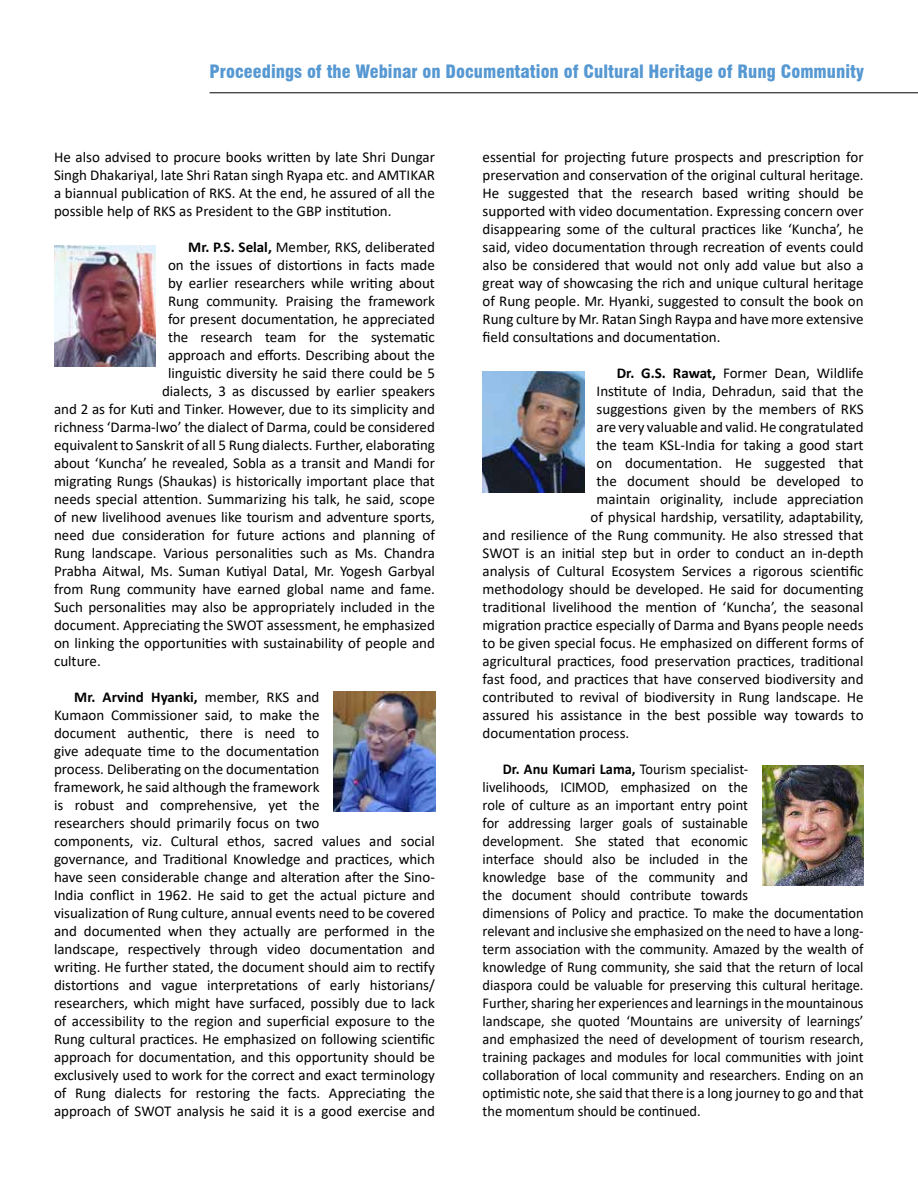
<style>
.page{position:relative;width:918px;height:1188px;background:#fff}
.page>*{position:absolute;margin:0;border:0;box-sizing:border-box;transform-origin:0 0}
.t1{font:900 condensed 18px "Swiss 721 BT";color:#5698d2}
.t2{font:15px/18px "Calibri";color:#000;text-align:justify}
.t3{font:15px/18px "Calibri";color:#000;scale:.96 1}
.s1{font-weight:700}
</style>
<div class="page">
<hr style="left:210px;top:92px;width:708px;height:1px;background:#000">
<img style="left:54px;top:246px;width:102px;height:120px">
<img style="left:483px;top:372px;width:102px;height:120px">
<img style="left:762px;top:765px;width:102px;height:120px">
<img style="left:333px;top:692px;width:102px;height:120px">
<p class="t1" style="left:210px;top:61px;width:656px">Proceedings of the Webinar on Documentation of Cultural Heritage of Rung Community</p>
<p class="t2" style="left:54px;top:148px;width:383px">He also advised to procure books written by late Shri Dungar Singh Dhakariyal, late Shri Ratan singh Ryapa etc. and AMTIKAR a biannual publication of RKS. At the end, he assured of all the possible help of RKS as President to the GBP institution.</p>
<p class="t2" style="left:188px;top:238px;width:248px"><span class="s1">Mr. P.S. Selal,</span> Member, RKS, deliberated</p>
<p class="t2" style="left:168px;top:256px;width:268px">on the issues of distortions in facts made</p>
<p class="t2" style="left:168px;top:274px;width:268px">by earlier researchers while writing about</p>
<p class="t2" style="left:168px;top:292px;width:269px">Rung community. Praising the framework</p>
<p class="t2" style="left:168px;top:310px;width:268px">for present documentation, he appreciated</p>
<p class="t2" style="left:168px;top:328px;width:269px">the research team for the systematic</p>
<p class="t2" style="left:168px;top:346px;width:269px">approach and efforts. Describing about the</p>
<p class="t2" style="left:168px;top:364px;width:269px">linguistic diversity he said there could be 5</p>
<p class="t2" style="left:162px;top:382px;width:274px">dialects, 3 as discussed by earlier speakers</p>
<p class="t2" style="left:54px;top:400px;width:382px">and 2 as for Kuti and Tinker. However, due to its simplicity and</p>
<p class="t2" style="left:54px;top:418px;width:383px">richness ‘Darma-lwo’ the dialect of Darma, could be considered</p>
<p class="t2" style="left:54px;top:436px;width:382px">equivalent to Sanskrit of all 5 Rung dialects. Further, elaborating</p>
<p class="t2" style="left:54px;top:454px;width:382px">about ‘Kuncha’ he revealed, Sobla as a transit and Mandi for</p>
<p class="t2" style="left:54px;top:472px;width:382px">migrating Rungs (Shaukas) is historically important place that</p>
<p class="t2" style="left:54px;top:490px;width:382px">needs special attention. Summarizing his talk, he said, scope</p>
<p class="t2" style="left:54px;top:508px;width:382px">of new livelihood avenues like tourism and adventure sports,</p>
<p class="t2" style="left:54px;top:526px;width:382px">need due consideration for future actions and planning of</p>
<p class="t2" style="left:54px;top:544px;width:382px">Rung landscape. Various personalities such as Ms. Chandra</p>
<p class="t2" style="left:54px;top:562px;width:382px">Prabha Aitwal, Ms. Suman Kutiyal Datal, Mr. Yogesh Garbyal</p>
<p class="t2" style="left:54px;top:580px;width:383px">from Rung community have earned global name and fame.</p>
<p class="t2" style="left:54px;top:598px;width:383px">Such personalities may also be appropriately included in the</p>
<p class="t2" style="left:54px;top:616px;width:382px">document. Appreciating the SWOT assessment, he emphasized</p>
<p class="t2" style="left:54px;top:634px;width:382px">on linking the opportunities with sustainability of people and</p>
<p class="t2" style="left:54px;top:652px;width:48px">culture.</p>
<p class="t2" style="left:54px;top:688px;width:383px;text-align:left;text-indent:20px"><span class="s1">Mr. Arvind Hyanki,</span> member, RKS and<br>Kumaon Commissioner said, to make the<br>document authentic, there is need to<br>give adequate time to the documentation<br>process. Deliberating on the documentation<br>framework, he said although the framework<br>is robust and comprehensive, yet the<br>researchers should primarily focus on two<br>components, viz. Cultural ethos, sacred values and social governance, and Traditional Knowledge and practices, which have seen considerable change and alteration after the Sino-India conflict in 1962. He said to get the actual picture and visualization of Rung culture, annual events need to be covered and documented when they actually are performed in the landscape, respectively through video documentation and writing. He further stated, the document should aim to rectify distortions and vague interpretations of early historians/ researchers, which might have surfaced, possibly due to lack of accessibility to the region and superficial exposure to the Rung cultural practices. He emphasized on following scientific approach for documentation, and this opportunity should be exclusively used to work for the correct and exact terminology of Rung dialects for restoring the facts. Appreciating the approach of SWOT analysis he said it is a good exercise and</p>
<p class="t2" style="left:483px;top:148px;width:383px">essential for projecting future prospects and prescription for preservation and conservation of the original cultural heritage.<br>He suggested that the research based writing should be supported with video documentation. Expressing concern over disappearing some of the cultural practices like ‘Kuncha’, he said, video documentation through recreation of events could also be considered that would not only add value but also a great way of showcasing the rich and unique cultural heritage of Rung people. Mr. Hyanki, suggested to consult the book on Rung culture by Mr. Ratan Singh Raypa and have more extensive field consultations and documentation.</p>
<p class="t2" style="left:617px;top:364px;width:248px"><span class="s1">Dr. G.S. Rawat,</span> Former Dean, Wildlife</p>
<p class="t2" style="left:597px;top:382px;width:269px">Institute of India, Dehradun, said that the</p>
<p class="t2" style="left:597px;top:400px;width:268px">suggestions given by the members of RKS</p>
<p class="t2" style="left:597px;top:418px;width:269px">are very valuable and valid. He congratulated</p>
<p class="t2" style="left:597px;top:436px;width:269px">the team KSL-India for taking a good start</p>
<p class="t2" style="left:597px;top:454px;width:268px">on documentation. He suggested that</p>
<p class="t2" style="left:597px;top:472px;width:268px">the document should be developed to</p>
<p class="t2" style="left:597px;top:490px;width:268px">maintain originality, include appreciation</p>
<p class="t2" style="left:591px;top:508px;width:275px">of physical hardship, versatility, adaptability,</p>
<p class="t2" style="left:483px;top:526px;width:382px">and resilience of the Rung community. He also stressed that</p>
<p class="t2" style="left:483px;top:544px;width:382px">SWOT is an initial step but in order to conduct an in-depth</p>
<p class="t2" style="left:483px;top:562px;width:382px">analysis of Cultural Ecosystem Services a rigorous scientific</p>
<p class="t2" style="left:483px;top:580px;width:382px">methodology should be developed. He said for documenting</p>
<p class="t2" style="left:483px;top:598px;width:382px">traditional livelihood the mention of ‘Kuncha’, the seasonal</p>
<p class="t2" style="left:483px;top:616px;width:382px">migration practice especially of Darma and Byans people needs</p>
<p class="t2" style="left:483px;top:634px;width:382px">to be given special focus. He emphasized on different forms of</p>
<p class="t2" style="left:483px;top:652px;width:382px">agricultural practices, food preservation practices, traditional</p>
<p class="t2" style="left:483px;top:670px;width:382px">fast food, and practices that have conserved biodiversity and</p>
<p class="t2" style="left:483px;top:688px;width:383px">contributed to revival of biodiversity in Rung landscape. He</p>
<p class="t2" style="left:483px;top:706px;width:382px">assured his assistance in the best possible way towards to</p>
<p class="t2" style="left:483px;top:724px;width:148px">documentation process.</p>
<p class="t3" style="left:483px;top:760px;width:398px;text-indent:20px"><span class="s1">Dr. Anu Kumari Lama,</span> Tourism specialist-<br>livelihoods, ICIMOD, emphasized on the<br>role of culture as an important entry point<br>for addressing larger goals of sustainable<br>development. She stated that economic<br>interface should also be included in the<br>knowledge base of the community and<br>the document should contribute towards<br>dimensions of Policy and practice. To make the documentation relevant and inclusive she emphasized on the need to have a long&shy;term association with the community. Amazed by the wealth of knowledge of Rung community, she said that the return of local diaspora could be valuable for preserving this cultural heritage.<br>Further, sharing her experiences and learnings in the mountainous landscape, she quoted ‘Mountains are university of learnings’ and emphasized the need of development of tourism research, training packages and modules for local communities with joint collaboration of local community and researchers. Ending on an optimistic note, she said that there is a long journey to go and that the momentum should be continued.</p>
</div>
